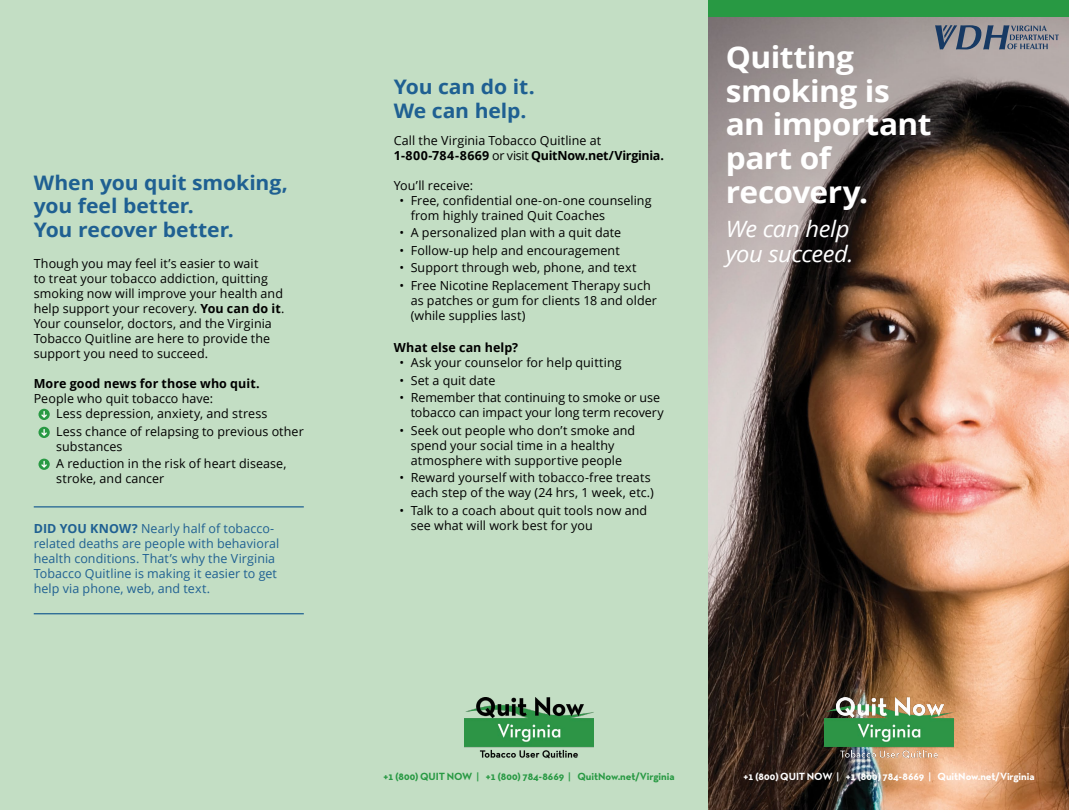
<style>
.page{position:relative;width:1069px;height:810px;background:#c3dec4}
.page>*{position:absolute;margin:0;border:0;box-sizing:border-box;transform-origin:0 0}
.t1{font:700 30px/33.8px "Open Sans";letter-spacing:-.015em;color:#fff;scale:1.06 1}
.t2{font:italic 22.5px/25px "Open Sans";letter-spacing:-.02em;color:#fff;scale:1.06 1}
.t3{font:700 20px/23.8px "Open Sans";letter-spacing:-.005em;color:#1f6092;scale:1.06 1}
.t4{font:12.5px/15px "Open Sans";letter-spacing:.005em;color:#000}
.t5{font:12.5px/15px "Open Sans";letter-spacing:.005em;color:#1f6092}
.t6{font:700 12.5px "Open Sans";letter-spacing:.005em;color:#000}
.t7{font:700 10.62px "Neutra Text TF";letter-spacing:-.005em;color:#fff}
.t8{font:700 10.62px "Neutra Text TF";letter-spacing:-.005em;color:#289943}
.s1{font-weight:700}
.s2{font-weight:600}
</style>
<div class="page">
<img style="left:709px;top:16px;width:360px;height:794px">
<svg style="left:38px;top:409px;width:12px;height:11px"></svg>
<svg style="left:41px;top:411px;width:6px;height:7px"></svg>
<svg style="left:38px;top:427px;width:12px;height:11px"></svg>
<svg style="left:41px;top:429px;width:6px;height:7px"></svg>
<svg style="left:38px;top:459px;width:12px;height:11px"></svg>
<svg style="left:41px;top:461px;width:6px;height:7px"></svg>
<img style="left:824px;top:698px;width:129px;height:61px">
<img style="left:464px;top:698px;width:129px;height:61px">
<div style="left:709px;top:0;width:360px;height:16px;background:#289943"></div>
<svg style="left:935px;top:25px;width:124px;height:24px;background:#797e8c"></svg>
<hr style="left:34px;top:506px;width:270px;height:2px;background:#1f6092">
<hr style="left:34px;top:613px;width:270px;height:1px;background:#1f6092">
<h3 class="t3" style="left:34px;top:170px;width:241px">When you quit smoking, you feel better.<br>You recover better.</h3>
<p class="t4" style="left:34px;top:256px;width:252px">Though you may feel it s’ easier to wait<br>to treat your tobacco addiction, quitting smoking now will improve your health and help support your recovery. <span class="s1">You can do it</span>.<br>Your counselor, doctors, and the Virginia Tobacco Quitline are here to provide the support you need to succeed.</p>
<p class="t6" style="left:34px;top:375px;width:227px">More good news for those who quit.</p>
<p class="t4" style="left:56px;top:391px;width:213px;text-indent:-22px">People who quit tobacco have:<br>Less depression, anxiety, and stress</p>
<p class="t4" style="left:56px;top:423px;width:249px">Less chance of relapsing to previous other substances</p>
<p class="t4" style="left:56px;top:456px;width:232px">A reduction in the risk of heart disease, stroke, and cancer</p>
<p class="t5" style="left:34px;top:520px;width:247px"><span class="s1">DID YOU KNOW?</span> Nearly half of tobacco&shy;related deaths are people with behavioral health conditions. That s’ why the Virginia Tobacco Quitline is making it easier to get help via phone, web, and text.</p>
<h3 class="t3" style="left:394px;top:74px;width:134px">You can do it.<br>We can help.</h3>
<p class="t4" style="left:394px;top:132px;width:272px">Call the Virginia Tobacco Quitline at<br><span class="s1">1-800-784-8669</span> or visit <span class="s1">QuitNow.net/Virginia.</span></p>
<p class="t4" style="left:411px;top:177px;width:242px;text-indent:-17px">You l l’ receive:<br>Free, confidential one-on-one counseling</p>
<p class="t4" style="left:399px;top:192px;width:6px">•</p>
<p class="t4" style="left:411px;top:206px;width:212px;line-height:17.5px">from highly trained Quit Coaches<br>A personalized plan with a quit date</p>
<p class="t4" style="left:399px;top:225px;width:6px">•</p>
<p class="t4" style="left:399px;top:242px;width:6px">•</p>
<p class="t4" style="left:411px;top:242px;width:211px">Follow-up help and encouragement</p>
<p class="t4" style="left:399px;top:260px;width:6px">•</p>
<p class="t4" style="left:411px;top:260px;width:227px">Support through web, phone, and text</p>
<p class="t4" style="left:399px;top:277px;width:6px">•</p>
<p class="t4" style="left:411px;top:277px;width:241px">Free Nicotine Replacement Therapy such</p>
<p class="t4" style="left:411px;top:292px;width:248px">as patches or gum for clients 18 and older (while supplies last(</p>
<p class="t6" style="left:394px;top:339px;width:126px">What else can help?</p>
<p class="t4" style="left:411px;top:355px;width:212px">Ask your counselor for help quitting</p>
<p class="t4" style="left:399px;top:355px;width:6px">•</p>
<p class="t4" style="left:399px;top:372px;width:6px">•</p>
<p class="t4" style="left:399px;top:390px;width:6px">•</p>
<p class="t4" style="left:411px;top:372px;width:86px">Set a quit date</p>
<p class="t4" style="left:411px;top:390px;width:251px">Remember that continuing to smoke or use</p>
<p class="t4" style="left:411px;top:403px;width:255px;line-height:17.5px">tobacco can impact your long term recovery<br>Seek out people who don t’ smoke and</p>
<p class="t4" style="left:399px;top:422px;width:6px">•</p>
<p class="t4" style="left:399px;top:470px;width:6px">•</p>
<p class="t4" style="left:411px;top:437px;width:213px">spend your social time in a healthy atmosphere with supportive people</p>
<p class="t4" style="left:411px;top:470px;width:242px">Reward yourself with tobacco-free treats</p>
<p class="t4" style="left:411px;top:483px;width:244px;line-height:17.5px">each step of the way (24 hrs 1, week, etc (.<br>Talk to a coach about quit tools now and</p>
<p class="t4" style="left:399px;top:502px;width:6px">•</p>
<p class="t4" style="left:411px;top:517px;width:184px">see what will work best for you</p>
<h1 class="t1" style="left:726px;top:39px;width:196px">Quitting smoking is an important part of recovery.</h1>
<h2 class="t2" style="left:726px;top:215px;width:122px">We can help you succeed.</h2>
<p class="t8" style="left:383px;top:769px;width:97px">+1(800)QUITNOW <span class="s2">|</span></p>
<p class="t8" style="left:485px;top:769px;width:87px">+1(800)784-8669 <span class="s2">|</span></p>
<p class="t8" style="left:577px;top:769px;width:99px">QuitNow.net/Virginia</p>
<p class="t7" style="left:743px;top:769px;width:97px">+1 (800)QUITNOW <span class="s2">|</span></p>
<p class="t7" style="left:845px;top:769px;width:87px">+1(800)784-8669 <span class="s2">|</span></p>
<p class="t7" style="left:937px;top:769px;width:99px">QuitNow.net/Virginia</p>
</div>
